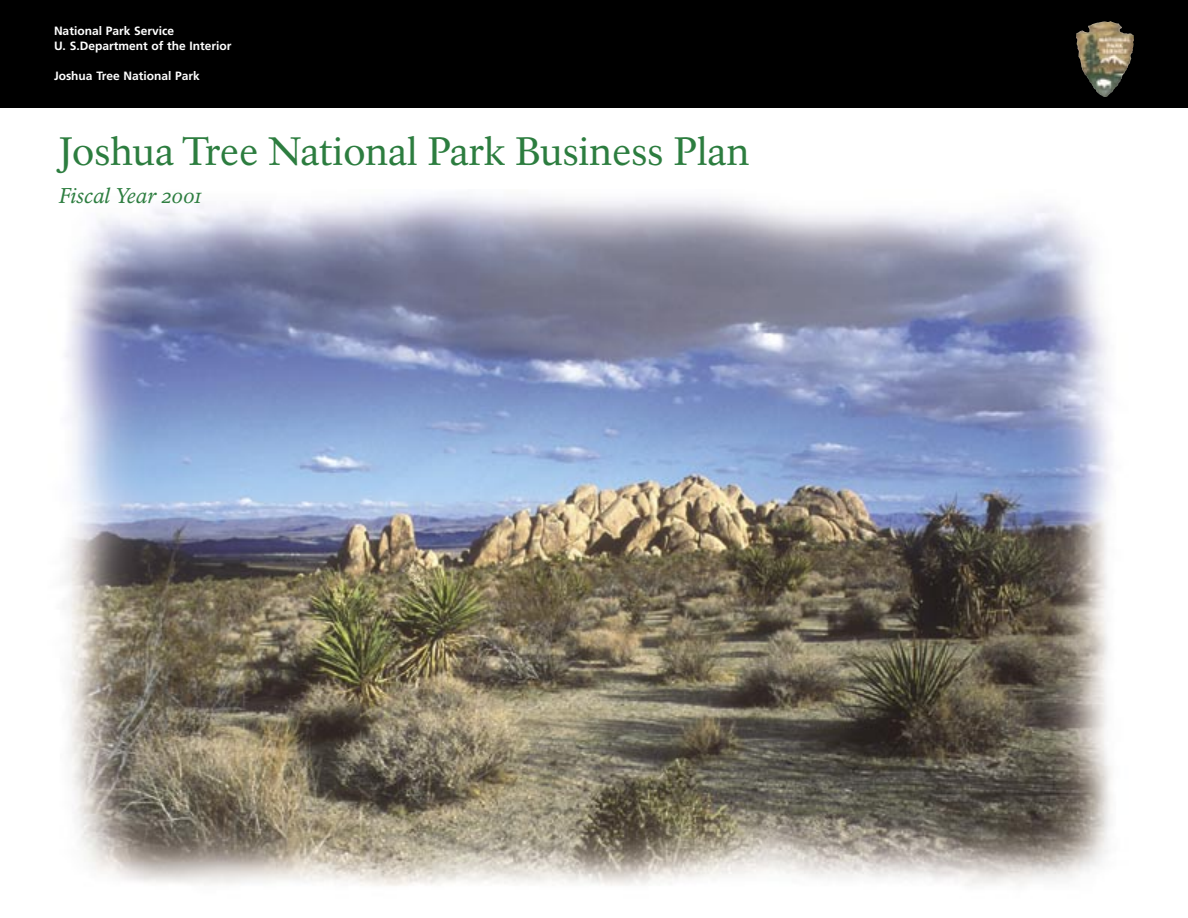
<style>
.page{position:relative;width:1188px;height:918px;background:#fff}
.page>*{position:absolute;margin:0;border:0;box-sizing:border-box;transform-origin:0 0}
.t1{font:39px "NPS Rawlinson";letter-spacing:-.005em;color:#2c7d3f}
.t2{font:italic 21px "NPS Rawlinson";letter-spacing:-.01em;color:#2c7d3f}
.t3{font:700 12px/15px "Frutiger";color:#fff}
</style>
<div class="page">
<img style="left:65px;top:196px;width:1047px;height:690px">
<div style="left:0;top:0;width:1188px;height:108px;background:#000"></div>
<img style="left:1076px;top:21px;width:58px;height:74px">
<p class="t3" style="left:54px;top:23px;width:179px">National Park Service<br>U. S.Department of the Interior</p>
<p class="t3" style="left:54px;top:68px;width:147px">Joshua Tree National Park</p>
<h1 class="t1" style="left:59px;top:128px;width:692px">Joshua Tree National Park Business Plan</h1>
<h2 class="t2" style="left:59px;top:183px;width:144px">Fiscal Year 2001</h2>
</div>
